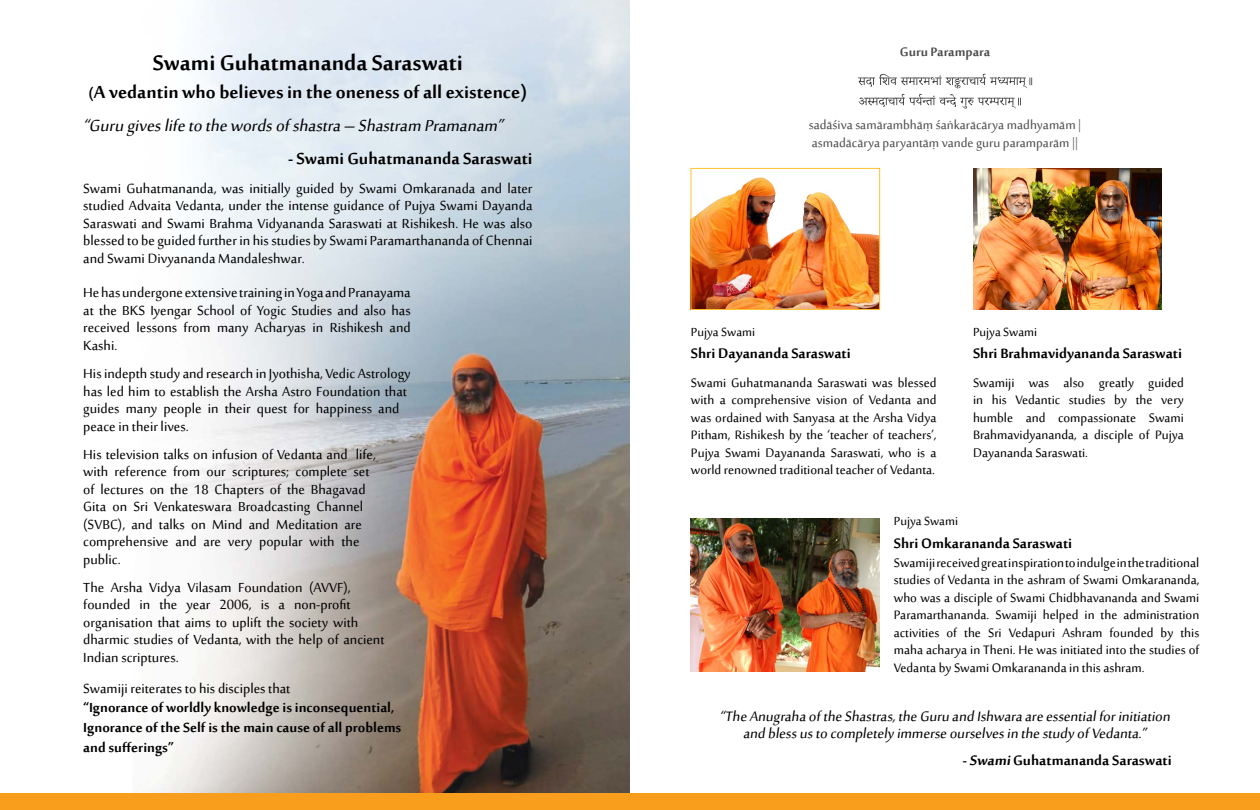
<style>
.page{position:relative;width:1260px;height:810px;background:#fff}
.page>*{position:absolute;margin:0;border:0;box-sizing:border-box;transform-origin:0 0}
.t1{font:700 28.75px "Sakkal Majalla";color:#000}
.t2{font:700 23.75px "Sakkal Majalla";color:#000}
.t3{font:italic 21.88px "Sakkal Majalla";color:#000}
.t4{font:700 21.88px "Sakkal Majalla";color:#000}
.t5{font:18.75px/17.5px "Sakkal Majalla";color:#000;text-align:center}
.t6{font:700 18.75px "Sakkal Majalla";color:#000}
.t7{font:18.12px/17.5px "Sakkal Majalla";color:#000}
.t8{font:700 18.12px/20px "Sakkal Majalla";color:#000}
.t9{font:16.88px/17.5px "Sakkal Majalla";color:#000;text-align:justify}
.t10{font:16.88px/17.5px "Sakkal Majalla";color:#4d4d4f}
.t11{font:700 16.88px "Sakkal Majalla";color:#4d4d4f}
.t12{font:16.25px "Sakkal Majalla";color:#000}
.s1{font-size:18.75px}
</style>
<div class="page">
<img style="left:0;top:0;width:630px;height:794px">
<div style="left:0;top:794px;width:1260px;height:16px;background:#f99d1c"></div>
<img style="left:691px;top:518px;width:189px;height:154px">
<img style="left:693px;top:177px;width:185px;height:131px">
<div style="left:691px;top:168px;width:189px;height:142px;border:1px solid #fec232"></div>
<img style="left:973px;top:168px;width:189px;height:141px">
<svg style="left:858px;top:74px;width:174px;height:35px"></svg>
<h1 class="t1" style="left:153px;top:46px;width:312px">Swami Guhatmananda Saraswati</h1>
<h2 class="t2" style="left:89px;top:79px;width:440px"><span class="s1">(</span>A vedantin who believes in the oneness of all existence)</h2>
<p class="t3" style="left:83px;top:114px;width:426px">“Guru giveslifeto thewordsofshastra– Shastram Pramanam”</p>
<p class="t4" style="left:288px;top:147px;width:246px">- Swami Guhatmananda Saraswati</p>
<p class="t7" style="left:83px;top:180px;width:451px;text-align:justify">Swami Guhatmananda, was initially guided by Swami Omkaranada and later studied Advaita Vedanta, under the intense guidance of Pujya Swami Dayanda Saraswati and Swami Brahma Vidyananda Saraswati at Rishikesh. He was also blessed to be guided further in his studies by Swami Paramarthananda of Chennai and Swami Divyananda Mandaleshwar.</p>
<p class="t7" style="left:83px;top:285px;width:329px;text-align:justify">He has undergone extensive training in Yoga and Pranayama at the BKS Iyengar School of Yogic Studies and also has received lessons from many Acharyas in Rishikesh and Kashi.</p>
<p class="t7" style="left:83px;top:366px;width:329px">His indepth study and research in Jyothisha, Vedic Astrology has led him to establish the Arsha Astro Foundation that guides many people in their quest for happiness and peace in their lives.</p>
<p class="t7" style="left:83px;top:446px;width:294px">His television talks on infusion of Vedanta and life, with reference from our scriptures; complete set of lectures on the 18 Chapters of the Bhagavad Gita on Sri Venkateswara Broadcasting Channel (SVBC), and talks on Mind and Meditation are comprehensive and are very popular with the public.</p>
<p class="t7" style="left:83px;top:580px;width:303px">The Arsha Vidya Vilasam Foundation (AVVF), founded in the year 2006, is a non-profit organisation that aims to uplift the society with dharmic studies of Vedanta, with the help of ancient Indian scriptures.</p>
<p class="t7" style="left:83px;top:680px;width:209px">Swamiji reiterates to his disciples that</p>
<p class="t8" style="left:83px;top:699px;width:320px">“Ignorance of worldly knowledge is inconsequential,<br>Ignorance of the Self is the main cause of all problems and sufferings”</p>
<p class="t11" style="left:900px;top:42px;width:92px">Guru Parampara</p>
<p class="t10" style="left:809px;top:117px;width:274px">sadāśiva samārambhāṃ śaṅkarācārya madhyamām | asmadācārya paryantāṃ vande guru paramparām ||</p>
<p class="t12" style="left:691px;top:323px;width:66px">Pujya Swami</p>
<p class="t6" style="left:691px;top:343px;width:161px">Shri Dayananda Saraswati</p>
<p class="t9" style="left:691px;top:375px;width:247px">Swami Guhatmananda Saraswati was blessed with a comprehensive vision of Vedanta and was ordained with Sanyasa at the Arsha Vidya Pitham, Rishikesh by the ‘teacher of teachers’, Pujya Swami Dayananda Saraswati, who is a world renowned traditional teacher of Vedanta.</p>
<p class="t12" style="left:973px;top:323px;width:66px">Pujya Swami</p>
<p class="t6" style="left:973px;top:343px;width:211px">Shri Brahmavidyananda Saraswati</p>
<p class="t9" style="left:973px;top:375px;width:212px">Swamiji was also greatly guided in his Vedantic studies by the very humble and compassionate Swami Brahmavidyananda, a disciple of Pujya Dayananda Saraswati.</p>
<p class="t12" style="left:894px;top:513px;width:66px">Pujya Swami</p>
<p class="t6" style="left:894px;top:533px;width:180px">Shri Omkarananda Saraswati</p>
<p class="t9" style="left:894px;top:555px;width:307px">Swamiji received great inspiration to indulge in the traditional studies of Vedanta in the ashram of Swami Omkarananda, who was a disciple of Swami Chidbhavananda and Swami Paramarthananda. Swamiji helped in the administration activities of the Sri Vedapuri Ashram founded by this maha acharya in Theni. He was initiated into the studies of Vedanta by Swami Omkarananda in this ashram.</p>
<p class="t5" style="left:720px;top:708px;width:455px">“The Anugraha of the Shastras,the Guru and Ishwara are essentialforinitiation and blessusto completely immerse ourselvesin the study of Vedanta.”</p>
<p class="t6" style="left:962px;top:750px;width:211px">-SwamiGuhatmananda Saraswati</p>
</div>
